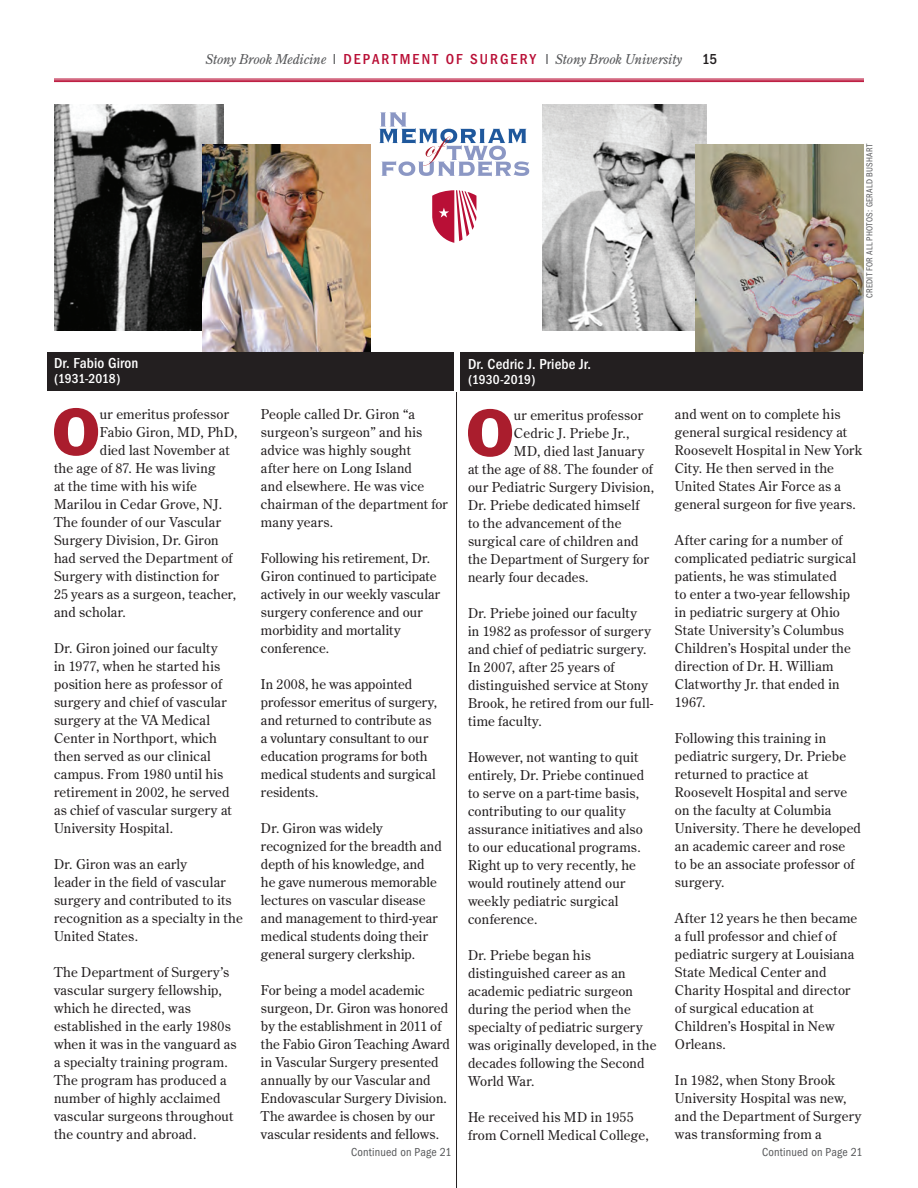
<style>
.page{position:relative;width:918px;height:1188px;background:#fff}
.page>*{position:absolute;margin:0;border:0;box-sizing:border-box;transform-origin:0 0}
.t1{font:61.05px "Franklin Gothic";color:#aa1d2d}
.t2{font:500 condensed 15px "Franklin Gothic";letter-spacing:.005em;color:#fff}
.t3{font:500 condensed 15px "Franklin Gothic";color:#231f20}
.t4{font:13.5px/18px "Century Old Style";letter-spacing:.015em;color:#231f20}
.t5{font:italic 13.5px "Century Old Style Std";letter-spacing:-.01em;color:#57585a}
.t6{font:500 condensed 13.5px "Franklin Gothic";letter-spacing:-.005em;color:#fff}
.t7{font:condensed 12px "Franklin Gothic";letter-spacing:.01em;color:#57585a}
.t8{font:condensed 9px "Franklin Gothic";letter-spacing:.025em;color:#57585a}
.s1{font-family:"Franklin Gothic";font-style:normal;font-stretch:condensed;font-size:15px}
.s2{font-family:"Franklin Gothic";font-weight:500;font-style:normal;font-stretch:condensed;font-size:15px;color:#b90f36}
</style>
<div class="page">
<hr style="left:54px;top:79px;width:810px;height:1px;background:#b90f36">
<hr style="left:54px;top:80px;width:810px;height:1px;background:#b90f36">
<hr style="left:54px;top:81px;width:810px;height:1px;background:#b90f36">
<img style="left:54px;top:105px;width:170px;height:225px">
<img style="left:543px;top:105px;width:163px;height:225px">
<img style="left:202px;top:144px;width:169px;height:208px">
<img style="left:696px;top:144px;width:168px;height:209px">
<div style="left:48px;top:352px;width:815px;height:39px;background:#231f20"></div>
<hr style="left:456px;top:352px;width:1px;height:836px;background:#231f20">
<svg style="left:379px;top:112px;width:150px;height:64px"></svg>
<div style="left:454px;top:350px;width:6px;height:42px;background:#fff"></div>
<svg style="left:432px;top:190px;width:45px;height:53px"></svg>
<p class="t5" style="left:205px;top:51px;width:478px">Stony Brook Medicine <span class="s1">I</span> <span class="s2">DEPAR T MEN T OF SURGERY</span> <span class="s1">I</span> Stony Brook University</p>
<p class="t3" style="left:702px;top:51px;width:16px">15</p>
<p class="t8" style="left:864px;top:298px;width:156px;rotate:-90deg">CREDIT FOR ALL PHOTOS: GERALD BUSHART</p>
<p class="t2" style="left:54px;top:355px;width:86px">Dr. Fabio Giron</p>
<p class="t6" style="left:54px;top:371px;width:68px">(1931-2018)</p>
<h1 class="t1" style="left:52px;top:393px;width:49px">O</h1>
<p class="t4" style="left:100px;top:405px;width:131px">ur emeritus professor</p>
<p class="t4" style="left:100px;top:423px;width:139px">Fabio Giron, MD, PhD,</p>
<p class="t4" style="left:100px;top:441px;width:131px">died last November at</p>
<p class="t4" style="left:54px;top:459px;width:163px">the age of 87. He was living</p>
<p class="t4" style="left:54px;top:477px;width:144px">at the time with his wife</p>
<p class="t4" style="left:54px;top:495px;width:170px">Marilou in Cedar Grove, NJ.</p>
<p class="t4" style="left:54px;top:513px;width:169px">The founder of our Vascular</p>
<p class="t4" style="left:54px;top:531px;width:166px">Surgery Division, Dr. Giron</p>
<p class="t4" style="left:54px;top:549px;width:180px">had served the Department of</p>
<p class="t4" style="left:54px;top:567px;width:167px">Surgery with distinction for</p>
<p class="t4" style="left:54px;top:585px;width:184px">25 years as a surgeon, teacher,</p>
<p class="t4" style="left:54px;top:603px;width:73px">and scholar.</p>
<p class="t4" style="left:54px;top:639px;width:179px">Dr. Giron joined our faculty in 1977, when he started his position here as professor of surgery and chief of vascular surgery at the VA Medical<br>Center in Northport, which then served as our clinical campus. From 1980 until his retirement in 2002, he served as chief of vascular surgery at<br>University Hospital.</p>
<p class="t4" style="left:54px;top:855px;width:190px">Dr. Giron was an early<br>leader in the field of vascular surgery and contributed to its recognition as a specialty in the<br>United States.</p>
<p class="t4" style="left:54px;top:963px;width:184px">The Department of Surgery’s vascular surgery fellowship, which he directed, was established in the early 1980s when it was in the vanguard as a specialty training program.<br>The program has produced a number of highly acclaimed vascular surgeons throughout the country and abroad.</p>
<p class="t4" style="left:261px;top:405px;width:188px">People called Dr. Giron “a surgeon’s surgeon” and his advice was highly sought<br>after here on Long Island<br>and elsewhere. He was vice chairman of the department for many years.</p>
<p class="t4" style="left:261px;top:549px;width:181px">Following his retirement, Dr.<br>Giron continued to participate actively in our weekly vascular surgery conference and our morbidity and mortality conference.</p>
<p class="t4" style="left:261px;top:675px;width:178px">In 2008, he was appointed professor emeritus of surgery, and returned to contribute as a voluntary consultant to our education programs for both medical students and surgical residents.</p>
<p class="t4" style="left:261px;top:819px;width:182px">Dr. Giron was widely recognized for the breadth and depth of his knowledge, and he gave numerous memorable lectures on vascular disease and management to third-year medical students doing their general surgery clerkship.</p>
<p class="t4" style="left:261px;top:981px;width:191px">For being a model academic surgeon, Dr. Giron was honored by the establishment in 2011 of the Fabio Giron Teaching Award in Vascular Surgery presented annually by our Vascular and<br>Endovascular Surgery Division.<br>The awardee is chosen by our vascular residents and fellows.</p>
<p class="t2" style="left:468px;top:355px;width:125px">Dr. Cedric J. Priebe Jr.</p>
<p class="t6" style="left:468px;top:372px;width:69px">(1930-2019)</p>
<h1 class="t1" style="left:466px;top:394px;width:49px">O</h1>
<p class="t4" style="left:514px;top:406px;width:131px">ur emeritus professor</p>
<p class="t4" style="left:514px;top:424px;width:117px">Cedric J. Priebe Jr.,</p>
<p class="t4" style="left:514px;top:442px;width:132px">MD, died last January</p>
<p class="t4" style="left:468px;top:460px;width:186px">at the age of 88. The founder of</p>
<p class="t4" style="left:468px;top:478px;width:188px">our Pediatric Surgery Division,</p>
<p class="t4" style="left:468px;top:496px;width:173px">Dr. Priebe dedicated himself</p>
<p class="t4" style="left:468px;top:514px;width:155px">to the advancement of the</p>
<p class="t4" style="left:468px;top:532px;width:172px">surgical care of children and</p>
<p class="t4" style="left:468px;top:550px;width:183px">the Department of Surgery for</p>
<p class="t4" style="left:468px;top:568px;width:122px">nearly four decades.</p>
<p class="t4" style="left:468px;top:604px;width:187px">Dr. Priebe joined our faculty<br>in 1982 as professor of surgery and chief of pediatric surgery.<br>In 2007, after 25 years of distinguished service at Stony<br>Brook, he retired from our full&shy;time faculty.</p>
<p class="t4" style="left:468px;top:748px;width:178px">However, not wanting to quit entirely, Dr. Priebe continued to serve on a part-time basis, contributing to our quality assurance initiatives and also to our educational programs.<br>Right up to very recently, he would routinely attend our weekly pediatric surgical conference.</p>
<p class="t4" style="left:468px;top:946px;width:190px">Dr. Priebe began his distinguished career as an academic pediatric surgeon during the period when the specialty of pediatric surgery was originally developed, in the decades following the Second<br>World War.</p>
<p class="t4" style="left:468px;top:1108px;width:182px">He received his MD in 1955 from Cornell Medical College,</p>
<p class="t4" style="left:675px;top:405px;width:189px">and went on to complete his general surgical residency at<br>Roosevelt Hospital in New York<br>City. He then served in the<br>United States Air Force as a general surgeon for five years.</p>
<p class="t4" style="left:675px;top:531px;width:182px">After caring for a number of complicated pediatric surgical patients, he was stimulated<br>to enter a two-year fellowship in pediatric surgery at Ohio<br>State University’s Columbus<br>Children’s Hospital under the direction of Dr. H. William<br>Clatworthy Jr. that ended in<br>1967.</p>
<p class="t4" style="left:675px;top:729px;width:188px">Following this training in pediatric surgery, Dr. Priebe returned to practice at<br>Roosevelt Hospital and serve on the faculty at Columbia<br>University. There he developed an academic career and rose<br>to be an associate professor of surgery.</p>
<p class="t4" style="left:675px;top:909px;width:184px">After 12 years he then became a full professor and chief of pediatric surgery at Louisiana<br>State Medical Center and<br>Charity Hospital and director of surgical education at<br>Children’s Hospital in New<br>Orleans.</p>
<p class="t4" style="left:675px;top:1071px;width:188px">In 1982, when Stony Brook<br>University Hospital was new, and the Department of Surgery was transforming from a</p>
<p class="t7" style="left:351px;top:1146px;width:102px">Continued on Page 21</p>
<p class="t7" style="left:762px;top:1146px;width:102px">Continued on Page 21</p>
</div>
